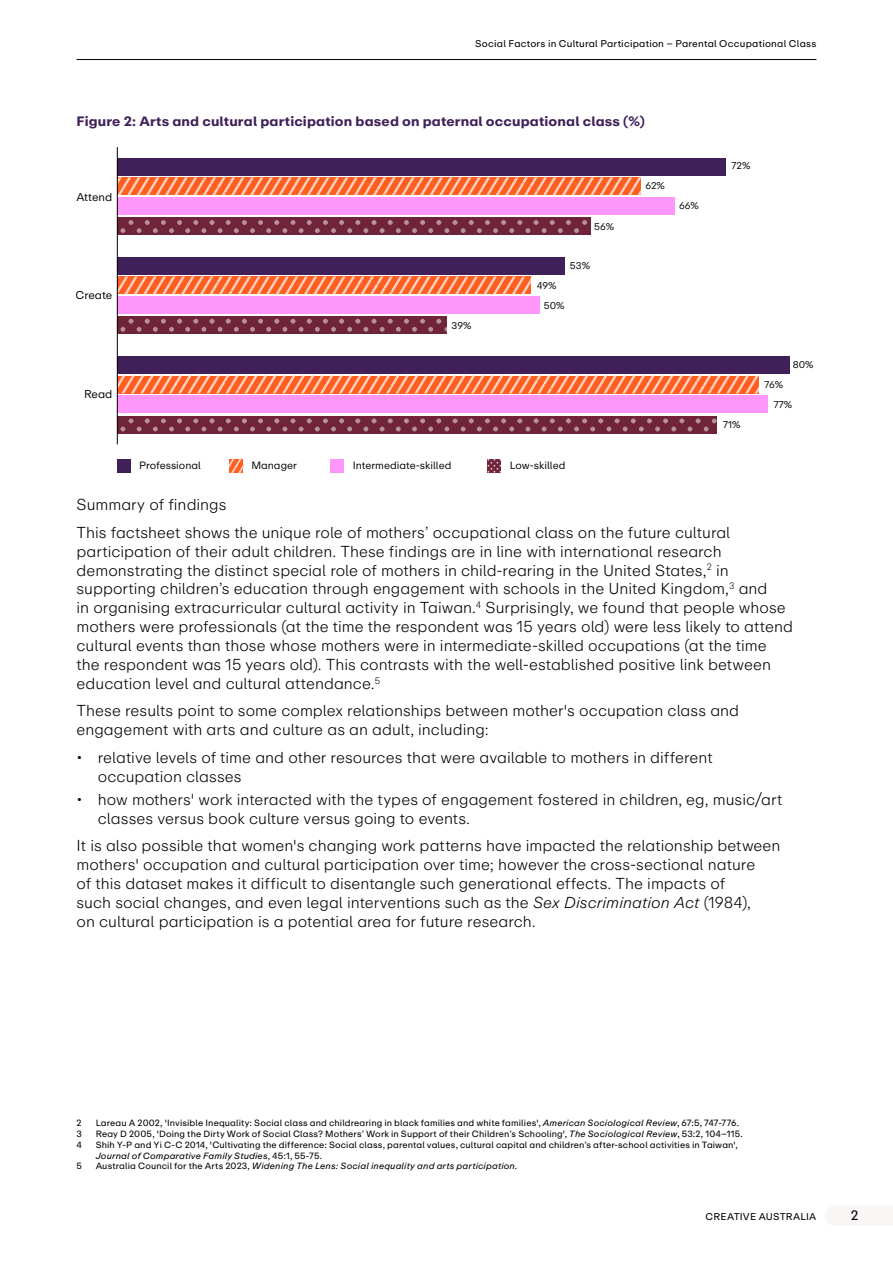
<style>
.page{position:relative;width:893px;height:1263px;background:#fff}
.page>*{position:absolute;margin:0;border:0;box-sizing:border-box;transform-origin:0 0}
.Body_Text{font:300 15.75px/18.9px "ABC Repro";color:#000}
.Figure{font:700 13.5px "ABC Repro";letter-spacing:.015em;color:#402059}
.t1{font:13.5px "ABC Repro";color:#000}
.t2{font:11.25px "ABC Repro Screen";color:#000}
.t3{font:10.5px "ABC Repro Screen";color:#000}
.t4{font:9.75px "ABC Repro";letter-spacing:.02em;color:#000}
.t5{font:9.75px "ABC Repro Screen";color:#000}
.Body_Footer{font:9px/10.8px "ABC Repro";letter-spacing:.015em;color:#000}
.Body_Footer-2{font:italic 9px "ABC Repro";letter-spacing:.015em;color:#000}
.s1{font-style:italic}
.s2{font-style:normal}
</style>
<div class="page">
<div style="left:117px;top:217px;width:473px;height:18px;background:#6f2439"></div>
<div style="left:117px;top:416px;width:600px;height:17px;background:#6f2439"></div>
<div style="left:117px;top:197px;width:558px;height:18px;background:#ff96f9"></div>
<div style="left:117px;top:296px;width:422px;height:18px;background:#ff96f9"></div>
<div style="left:117px;top:395px;width:650px;height:18px;background:#ff96f9"></div>
<div style="left:117px;top:158px;width:608px;height:18px;background:#402059"></div>
<div style="left:117px;top:257px;width:448px;height:18px;background:#402059"></div>
<div style="left:117px;top:356px;width:673px;height:18px;background:#402059"></div>
<svg style="left:118px;top:177px;width:523px;height:18px;background:#ff7f4e"></svg>
<svg style="left:120px;top:220px;width:467px;height:13px"></svg>
<svg style="left:118px;top:276px;width:413px;height:18px;background:#ff7e4e"></svg>
<svg style="left:118px;top:317px;width:329px;height:17px;background:#783245"></svg>
<svg style="left:118px;top:375px;width:641px;height:18px;background:#ff8658"></svg>
<svg style="left:118px;top:418px;width:599px;height:16px"></svg>
<div style="left:117px;top:459px;width:14px;height:14px;background:#402059"></div>
<div style="left:330px;top:459px;width:14px;height:14px;background:#ff96f9"></div>
<svg style="left:229px;top:459px;width:14px;height:14px"></svg>
<svg style="left:487px;top:459px;width:14px;height:14px"></svg>
<hr style="left:117px;top:147px;width:1px;height:297px;background:#000">
<hr style="left:77px;top:59px;width:739px;height:1px;background:#000">
<p class="t4" style="left:475px;top:37px;width:343px">Social Factors in Cultural Participation – Parental Occupational Class</p>
<p class="Figure" style="left:77px;top:112px;width:570px">Figure 2: Arts and cultural participation based on paternal occupational class (%)</p>
<p class="t2" style="left:76px;top:190px;width:37px">Attend</p>
<p class="t2" style="left:76px;top:288px;width:38px">Create</p>
<p class="t5" style="left:452px;top:320px;width:22px">39%</p>
<p class="t5" style="left:594px;top:221px;width:21px">56%</p>
<p class="t5" style="left:537px;top:279px;width:21px">49%</p>
<p class="t5" style="left:570px;top:259px;width:22px">53%</p>
<p class="t5" style="left:544px;top:299px;width:22px">50%</p>
<p class="t5" style="left:645px;top:180px;width:21px">62%</p>
<p class="t5" style="left:679px;top:199px;width:21px">66%</p>
<p class="t2" style="left:84px;top:387px;width:30px">Read</p>
<p class="t3" style="left:139px;top:459px;width:63px">Professional</p>
<p class="t3" style="left:251px;top:459px;width:47px">Manager</p>
<p class="t3" style="left:353px;top:459px;width:100px">Intermediate-skilled</p>
<p class="t3" style="left:510px;top:459px;width:57px">Low-skilled</p>
<p class="t5" style="left:731px;top:160px;width:20px">72%</p>
<p class="t5" style="left:723px;top:419px;width:19px">71%</p>
<p class="t5" style="left:765px;top:379px;width:20px">76%</p>
<p class="t5" style="left:793px;top:359px;width:22px">80%</p>
<p class="t5" style="left:774px;top:398px;width:20px">77%</p>
<p class="Body_Text" style="left:77px;top:495px;width:151px">Summary of findings</p>
<p class="Body_Text" style="left:77px;top:523px;width:718px">This factsheet shows the unique role of mothers’ occupational class on the future cultural participation of their adult children. These findings are in line with international research demonstrating the distinct special role of mothers in child-rearing in the United States,<sup>2</sup> in supporting children’s education through engagement with schools in the United Kingdom,<sup>3</sup> and<br>in organising extracurricular cultural activity in Taiwan.<sup>4</sup> Surprisingly, we found that people whose mothers were professionals (at the time the respondent was 15 years old) were less likely to attend cultural events than those whose mothers were in intermediate-skilled occupations (at the time the respondent was 15 years old). This contrasts with the well-established positive link between education level and cultural attendance.<sup>5</sup></p>
<p class="Body_Text" style="left:77px;top:701px;width:664px">These results point to some complex relationships between mother's occupation class and engagement with arts and culture as an adult, including:</p>
<p class="Body_Text" style="left:98px;top:748px;width:616px;text-indent:-21px">• relative levels of time and other resources that were available to mothers in different occupation classes</p>
<p class="Body_Text" style="left:98px;top:790px;width:686px;text-indent:-21px">• how mothers' work interacted with the types of engagement fostered in children, eg, music/art classes versus book culture versus going to events.</p>
<p class="Body_Text" style="left:77px;top:836px;width:705px">It is also possible that women's changing work patterns have impacted the relationship between mothers' occupation and cultural participation over time; however the cross-sectional nature<br>of this dataset makes it difficult to disentangle such generational effects. The impacts of<br>such social changes, and even legal interventions such as the <span class="s1">Sex Discrimination Act</span> (1984),<br>on cultural participation is a potential area for future research.</p>
<p class="Body_Footer" style="left:77px;top:1118px;width:7px">2</p>
<p class="Body_Footer" style="left:96px;top:1118px;width:645px">Lareau A 2002, 'Invisible Inequality: Social class and childrearing in black families and white families', <span class="s1">American Sociological Review</span>, 67:5, 747-776.</p>
<p class="Body_Footer" style="left:77px;top:1128px;width:7px">3</p>
<p class="Body_Footer" style="left:96px;top:1128px;width:649px">Reay D 2005, 'Doing the Dirty Work of Social Class? Mothers’ Work in Support of their Children’s Schooling', <span class="s1">The Sociological Review</span>, 53:2, 104–115.</p>
<p class="Body_Footer" style="left:77px;top:1139px;width:7px">4</p>
<p class="Body_Footer" style="left:96px;top:1139px;width:644px">Shih Y-P and Yi C-C 2014, 'Cultivating the difference: Social class, parental values, cultural capital and children’s after-school activities in Taiwan',<br><span class="s1">Journal of Comparative Family Studies</span>, 45:1, 55-75.</p>
<p class="Body_Footer" style="left:77px;top:1161px;width:7px">5</p>
<p class="Body_Footer-2" style="left:96px;top:1160px;width:423px"><span class="s2">Australia Council for the Arts 2023,</span> Widening The Lens: Social inequality and arts participation<span class="s2">.</span></p>
<p class="t4" style="left:706px;top:1210px;width:112px">CREATIVE AUSTRALIA</p>
<p class="t1" style="left:851px;top:1207px;width:9px">2</p>
</div>
